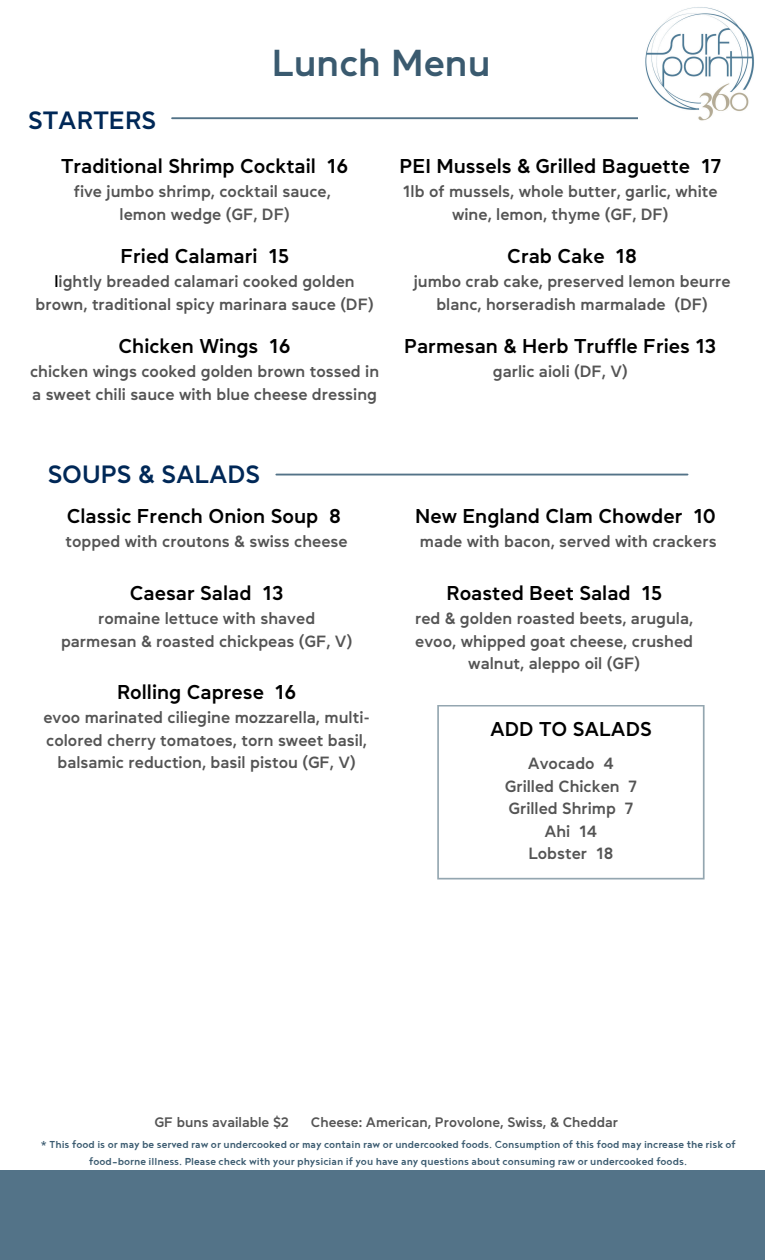
<style>
.page{position:relative;width:765px;height:1260px;background:#fff}
.page>*{position:absolute;margin:0;border:0;box-sizing:border-box;transform-origin:0 0}
.t1{font:600 37.5px "Daikon";color:#3a5a6f}
.t2{font:600 25px "Daikon";color:#002857}
.t3{font:600 20px "Daikon";color:#000}
.t4{font:600 16.25px/22.5px "Daikon";color:#545454;text-align:center}
.t5{font:600 13.75px "Daikon";color:#545454}
.t6{font:500 12.5px/16.9px "Noyh";color:#3a5a6f;text-align:center}
.s1{color:#000}
</style>
<div class="page">
<hr style="left:172px;top:117px;width:477px;height:2px;background:#537388">
<hr style="left:276px;top:474px;width:412px;height:1px;background:#537388">
<div style="left:0;top:1170px;width:765px;height:90px;background:#537388"></div>
<svg style="left:437px;top:705px;width:268px;height:175px"></svg>
<img style="left:638px;top:7px;width:116px;height:114px">
<p class="t2" style="left:28px;top:107px;width:130px">STARTERS</p>
<p class="t1" style="left:272px;top:44px;width:220px">Lunch Menu</p>
<h5 class="t3" style="left:61px;top:156px;width:289px">Traditional Shrimp Cocktail 16</h5>
<h5 class="t4" style="left:74px;top:181px;width:259px">five jumbo shrimp, cocktail sauce, lemon wedge (GF, DF)</h5>
<h3 class="t3" style="left:120px;top:246px;width:170px">Fried Calamari 15</h3>
<h3 class="t4" style="left:36px;top:270px;width:340px"><span class="s1">l</span>ightly breaded calamari cooked golden brown, traditional spicy marinara sauce (DF)</h3>
<h5 class="t3" style="left:119px;top:336px;width:174px">Chicken Wings 16</h5>
<h5 class="t4" style="left:30px;top:360px;width:351px;text-align:left">chicken wings cooked golden brown tossed in a sweet chili sauce with blue cheese dressing</h5>
<h5 class="t3" style="left:400px;top:156px;width:323px">PEI Mussels &amp; Grilled Baguette 17</h5>
<h5 class="t4" style="left:403px;top:181px;width:316px">1lb of mussels, whole butter, garlic, white wine, lemon, thyme (GF, DF)</h5>
<h5 class="t3" style="left:507px;top:246px;width:131px">Crab Cake 18</h5>
<h5 class="t4" style="left:414px;top:270px;width:318px">jumbo crab cake, preserved lemon beurre blanc, horseradish marmalade (DF)</h5>
<h5 class="t3" style="left:404px;top:336px;width:314px">Parmesan &amp; Herb Truffle Fries 13</h5>
<h5 class="t4" style="left:493px;top:360px;width:137px">garlic aioli (DF, V)</h5>
<h1 class="t2" style="left:48px;top:461px;width:214px">SOUPS &amp; SALADS</h1>
<h5 class="t3" style="left:67px;top:506px;width:276px">Classic French Onion Soup 8</h5>
<h5 class="t4" style="left:66px;top:531px;width:284px">topped with croutons &amp; swiss cheese</h5>
<h5 class="t3" style="left:130px;top:583px;width:155px">Caesar Salad 13</h5>
<h5 class="t4" style="left:61px;top:607px;width:293px">romaine lettuce with shaved parmesan &amp; roasted chickpeas (GF, V)</h5>
<h2 class="t3" style="left:415px;top:506px;width:302px">New England Clam Chowder 10</h2>
<h2 class="t4" style="left:420px;top:531px;width:298px">made with bacon, served with crackers</h2>
<h5 class="t3" style="left:446px;top:583px;width:217px">Roasted Beet Salad 15</h5>
<h5 class="t4" style="left:415px;top:607px;width:280px">red &amp; golden roasted beets, arugula, evoo, whipped goat cheese, crushed walnut, aleppo oil (GF)</h5>
<h5 class="t3" style="left:117px;top:682px;width:181px">Rolling Caprese 16</h5>
<h5 class="t4" style="left:43px;top:706px;width:328px">evoo marinated ciliegine mozzarella, multi&shy;colored cherry tomatoes, torn sweet basil, balsamic reduction, basil pistou (GF, V)</h5>
<h5 class="t3" style="left:490px;top:719px;width:163px">ADD TO SALADS</h5>
<h4 class="t4" style="left:505px;top:752px;width:134px">Avocado 4<br>Grilled Chicken 7<br>Grilled Shrimp 7<br>Ahi 14<br>Lobster 18</h4>
<h5 class="t5" style="left:154px;top:1115px;width:136px">GF buns available $2</h5>
<h5 class="t5" style="left:311px;top:1115px;width:309px">Cheese: American, Provolone, Swiss, &amp; Cheddar</h5>
<h2 class="t6" style="left:40px;top:1136px;width:697px">* This food is or may be served raw or undercooked or may contain raw or undercooked foods. Consumption of this food may increase the risk of food-borne illness. Please check with your physician if you have any questions about consuming raw or undercooked foods.</h2>
</div>
